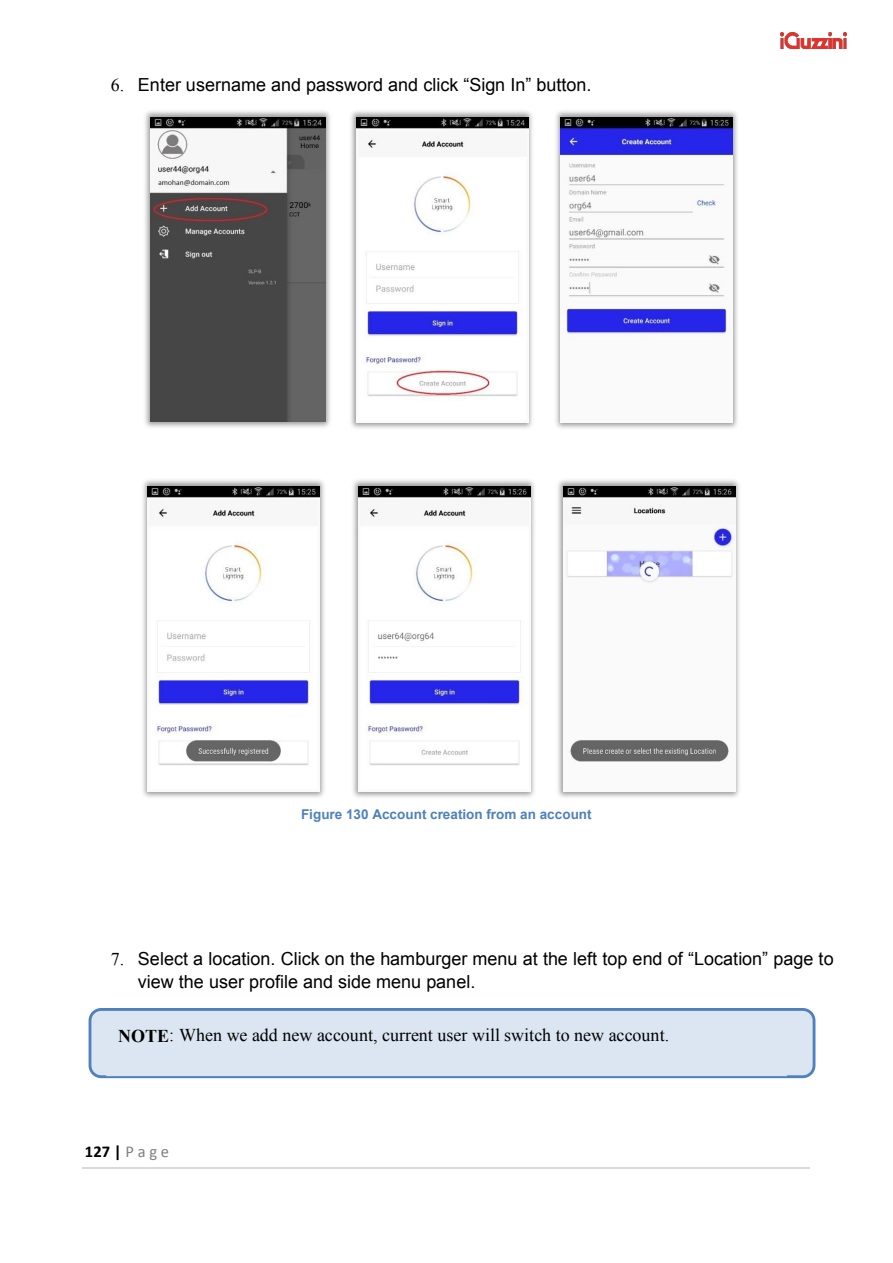
<style>
.page{position:relative;width:893px;height:1263px;background:#fff}
.page>*{position:absolute;margin:0;border:0;box-sizing:border-box;transform-origin:0 0}
.t1{font:18px/22.8px "Arial";color:#000}
.t2{font:18px "Times New Roman";color:#000}
.t3{font:700 16.5px "Calibri";color:#000}
.t4{font:700 13.5px "Arial";color:#4f81bd}
.s1{font-family:"Times New Roman"}
.s2{font-weight:700}
.s3{font-weight:400;color:#808080}
</style>
<div class="page">
<hr style="left:83px;top:1167px;width:727px;height:1px;background:#d9d9d9">
<img style="left:781px;top:33px;width:65px;height:15px">
<img style="left:145px;top:111px;width:185px;height:317px">
<img style="left:150px;top:117px;width:175px;height:304px">
<img style="left:351px;top:111px;width:181px;height:318px">
<img style="left:356px;top:117px;width:172px;height:305px">
<img style="left:556px;top:111px;width:182px;height:318px">
<img style="left:560px;top:117px;width:172px;height:305px">
<img style="left:143px;top:480px;width:181px;height:318px">
<img style="left:147px;top:486px;width:173px;height:305px">
<img style="left:353px;top:480px;width:182px;height:318px">
<img style="left:358px;top:486px;width:172px;height:305px">
<img style="left:558px;top:480px;width:181px;height:318px">
<img style="left:563px;top:486px;width:172px;height:305px">
<div style="left:90px;top:1009px;width:724px;height:68px;background:#dce6f2;border-radius:11px"></div>
<div style="left:89px;top:1008px;width:726px;height:70px;border:3px solid #4f81bd;border-radius:11px"></div>
<p class="t1" style="left:111px;top:74px;width:482px"><span class="s1">6.</span> Enter username and password and click “Sign In” button.</p>
<p class="t4" style="left:301px;top:805px;width:292px">Figure 130 Account creation from an account</p>
<p class="t1" style="left:138px;top:947px;width:697px;text-indent:-27px"><span class="s1">7.</span> Select a location. Click on the hamburger menu at the left top end of “Location” page to view the user profile and side menu panel.</p>
<p class="t2" style="left:118px;top:1023px;width:552px"><span class="s2">NOTE</span>: When we add new account, current user will switch to new account.</p>
<p class="t3" style="left:85px;top:1141px;width:86px">127 | <span class="s3">P a g e</span></p>
</div>
